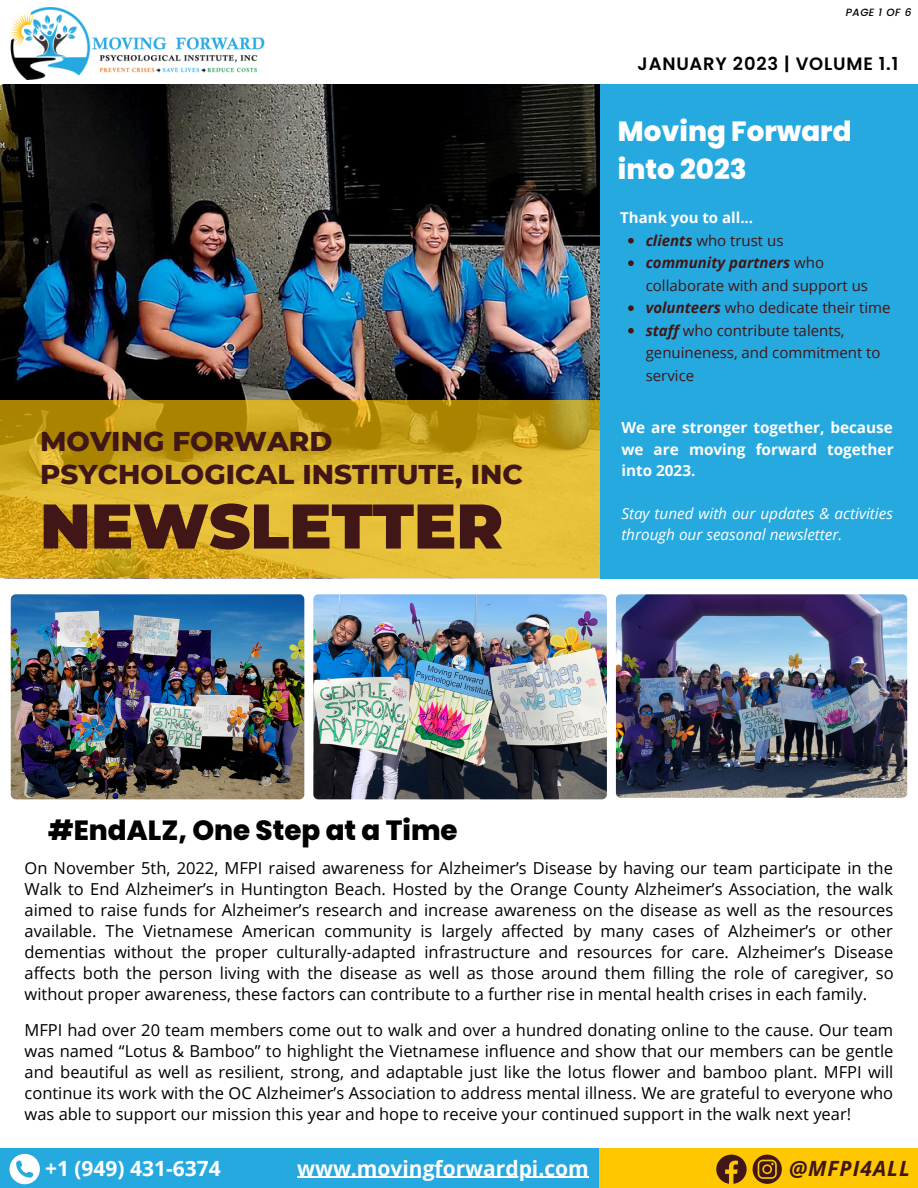
<style>
.page{position:relative;width:918px;height:1188px;background:#fff}
.page>*{position:absolute;margin:0;border:0;box-sizing:border-box;transform-origin:0 0}
.t1{font:900 63px "Montserrat";color:#401616}
.t2{font:800 27.75px/32.7px "Montserrat";color:#401616}
.t3{font:800 27.75px "Poppins";color:#000}
.t4{font:800 27.75px/38.2px "Poppins";color:#fff}
.t5{font:700 21px "Open Sans";color:#fff}
.t6{font:italic 700 21px "Open Sans";letter-spacing:.05em;color:#401616}
.t7{font:600 17.85px "Poppins";letter-spacing:.045em;color:#000}
.t8{font:16.5px/21px "Open Sans";color:#000;text-align:justify}
.t9{font:700 15.3px/21.3px "Open Sans";color:#fff;text-align:justify}
.t10{font:italic 15.3px/21.3px "Open Sans";color:#fff}
.t11{font:15px/22.5px "Open Sans";color:#401616}
.t12{font:700 15px "Open Sans";color:#fff}
.t13{font:italic 500 10.5px "Poppins";letter-spacing:.045em;color:#000}
.s1{font-weight:700;font-style:italic}
</style>
<div class="page">
<img style="left:0;top:84px;width:600px;height:495px">
<img style="left:11px;top:594px;width:293px;height:205px;border-radius:5px">
<img style="left:313px;top:594px;width:294px;height:205px;border-radius:5px">
<img style="left:616px;top:594px;width:291px;height:204px;border-radius:5px">
<svg style="left:0;top:401px;width:600px;height:177px;background:#d4ad26"></svg>
<div style="left:600px;top:84px;width:318px;height:495px;background:#26a9df"></div>
<div style="left:594px;top:1148px;width:324px;height:40px;background:#ffc700"></div>
<svg style="left:753px;top:1155px;width:29px;height:29px"></svg>
<svg style="left:716px;top:1155px;width:31px;height:29px"></svg>
<div style="left:0;top:1148px;width:598px;height:40px;background:#26a9df"></div>
<svg style="left:628px;top:238px;width:6px;height:6px"></svg>
<svg style="left:628px;top:260px;width:6px;height:6px"></svg>
<svg style="left:628px;top:305px;width:6px;height:6px"></svg>
<svg style="left:628px;top:328px;width:6px;height:6px"></svg>
<img style="left:10px;top:8px;width:255px;height:72px">
<svg style="left:10px;top:1154px;width:30px;height:30px"></svg>
<hr style="left:297px;top:1177px;width:292px;height:1px;background:#fff">
<p class="t13" style="left:846px;top:5px;width:67px">PAGE 1 OF 6</p>
<p class="t7" style="left:638px;top:51px;width:262px">JANUARY 2023 | VOLUME 1.1</p>
<h2 class="t4" style="left:618px;top:112px;width:235px">Moving Forward into 2023</h2>
<p class="t12" style="left:620px;top:207px;width:134px">Thank you to all...</p>
<h2 class="t2" style="left:40px;top:425px;width:484px">MOVING FORWARD<br>PSYCHOLOGICAL INSTITUTE, INC</h2>
<h1 class="t1" style="left:40px;top:488px;width:465px">NEWSLETTER</h1>
<p class="t11" style="left:646px;top:229px;width:246px"><span class="s1">clients</span> who trust us<br><span class="s1">community partners</span> who collaborate with and support us <span class="s1">volunteers</span> who dedicate their time <span class="s1">staff</span> who contribute talents, genuineness, and commitment to service</p>
<p class="t9" style="left:621px;top:417px;width:274px">We are stronger together, because we are moving forward together into 2023.</p>
<p class="t10" style="left:621px;top:502px;width:273px">Stay tuned with our updates &amp; activities through our seasonal newsletter.</p>
<h2 class="t3" style="left:48px;top:811px;width:411px">#EndALZ, One Step at a Time</h2>
<p class="t8" style="left:25px;top:858px;width:871px">On November 5th, 2022, MFPI raised awareness for Alzheimer’s Disease by having our team participate in the Walk to End Alzheimer’s in Huntington Beach. Hosted by the Orange County Alzheimer’s Association, the walk aimed to raise funds for Alzheimer’s research and increase awareness on the disease as well as the resources available. The Vietnamese American community is largely affected by many cases of Alzheimer’s or other dementias without the proper culturally-adapted infrastructure and resources for care. Alzheimer’s Disease affects both the person living with the disease as well as those around them filling the role of caregiver, so without proper awareness, these factors can contribute to a further rise in mental health crises in each family.</p>
<p class="t8" style="left:25px;top:1020px;width:870px">MFPI had over 20 team members come out to walk and over a hundred donating online to the cause. Our team was named “Lotus &amp; Bamboo” to highlight the Vietnamese influence and show that our members can be gentle and beautiful as well as resilient, strong, and adaptable just like the lotus flower and bamboo plant. MFPI will continue its work with the OC Alzheimer’s Association to address mental illness. We are grateful to everyone who was able to support our mission this year and hope to receive your continued support in the walk next year!</p>
<p class="t5" style="left:45px;top:1153px;width:177px">+1 (949) 431-6374</p>
<p class="t5" style="left:297px;top:1153px;width:293px">www.movingforwardpi.com</p>
<p class="t6" style="left:789px;top:1154px;width:122px">@MFPI4ALL</p>
</div>
